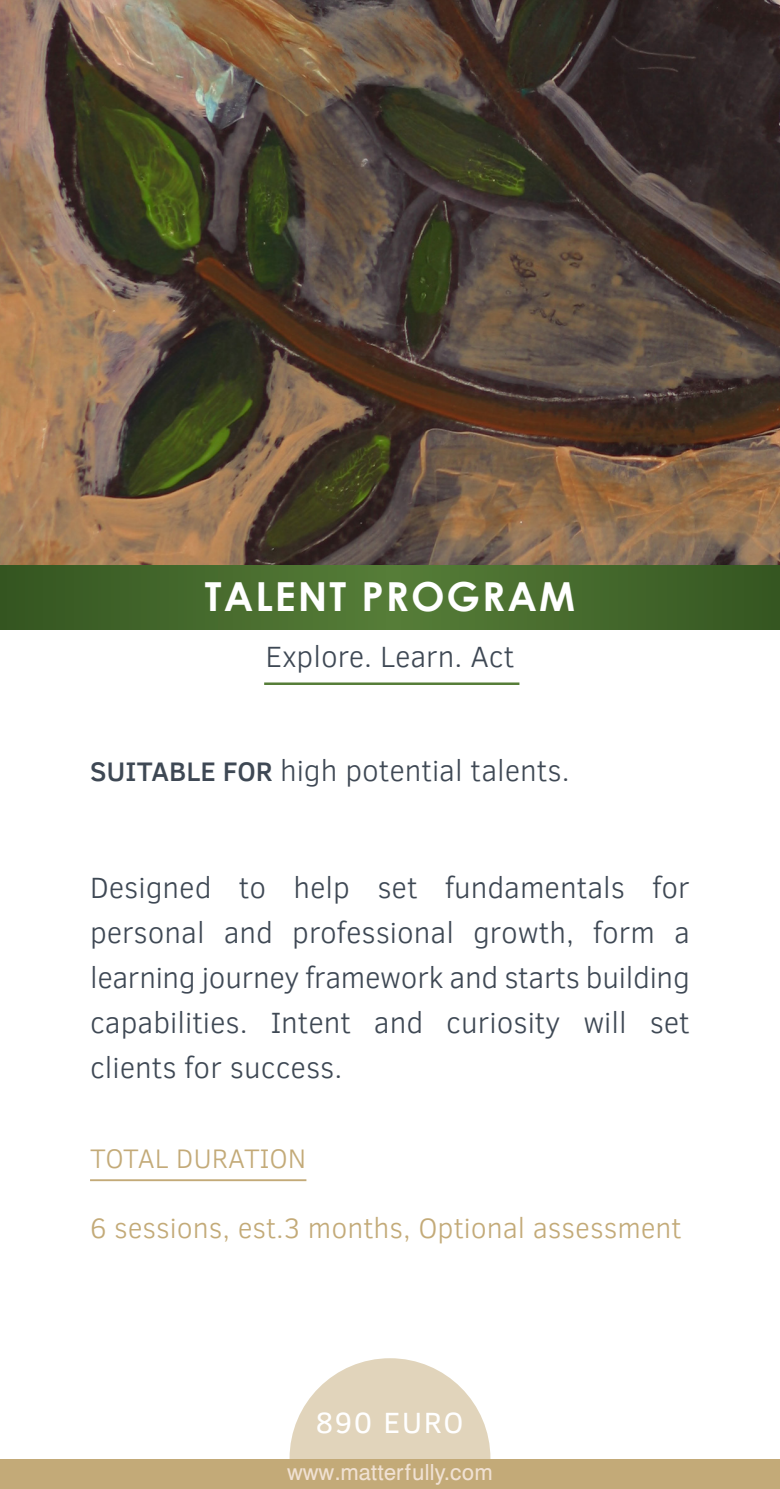
<style>
.page{position:relative;width:780px;height:1489px;background:#fff}
.page>*{position:absolute;margin:0;border:0;box-sizing:border-box;transform-origin:0 0}
.t1{font:700 40px "Century Gothic";letter-spacing:.05em;color:#fff}
.t2{font:300 30px/45px "Clear Sans";color:#3e4854;text-align:justify}
.t3{font:30px "Clear Sans";letter-spacing:.05em;color:#fff}
.t4{font:300 28.75px "Clear Sans";color:#c3aa78}
.t5{font:300 27.5px "Clear Sans";color:#c3aa78}
.t6{font:25px "Helen HS Bg";color:#f0e1d3}
.s1{font-weight:500;font-size:27.5px}
</style>
<div class="page">
<svg style="left:289px;top:1358px;width:201px;height:101px"></svg>
<img style="left:0;top:0;width:780px;height:565px">
<svg style="left:0;top:565px;width:780px;height:64px;background:#45692c"></svg>
<hr style="left:264px;top:682px;width:255px;height:3px;background:#567d38">
<div style="left:0;top:1459px;width:780px;height:29px;background:#c3aa78"></div>
<hr style="left:90px;top:1179px;width:216px;height:2px;background:#c3aa78">
<p class="t1" style="left:205px;top:566px;width:372px">TALENT PROGRAM</p>
<p class="t2" style="left:265px;top:633px;width:250px">Explore. Learn. Act</p>
<p class="t2" style="left:90px;top:747px;width:481px"><span class="s1">SUITABLE FOR</span> high potential talents.</p>
<p class="t2" style="left:90px;top:864px;width:601px">Designed to help set fundamentals for personal and professional growth, form a learning journey framework and starts building capabilities. Intent and curiosity will set clients for success.</p>
<p class="t5" style="left:90px;top:1139px;width:218px">TOTAL DURATION</p>
<p class="t4" style="left:90px;top:1208px;width:593px">6 sessions, est.3 months, Optional assessment</p>
<p class="t3" style="left:316px;top:1401px;width:149px">890 EURO</p>
<p class="t6" style="left:287px;top:1459px;width:207px">www.matterfully.com</p>
</div>
